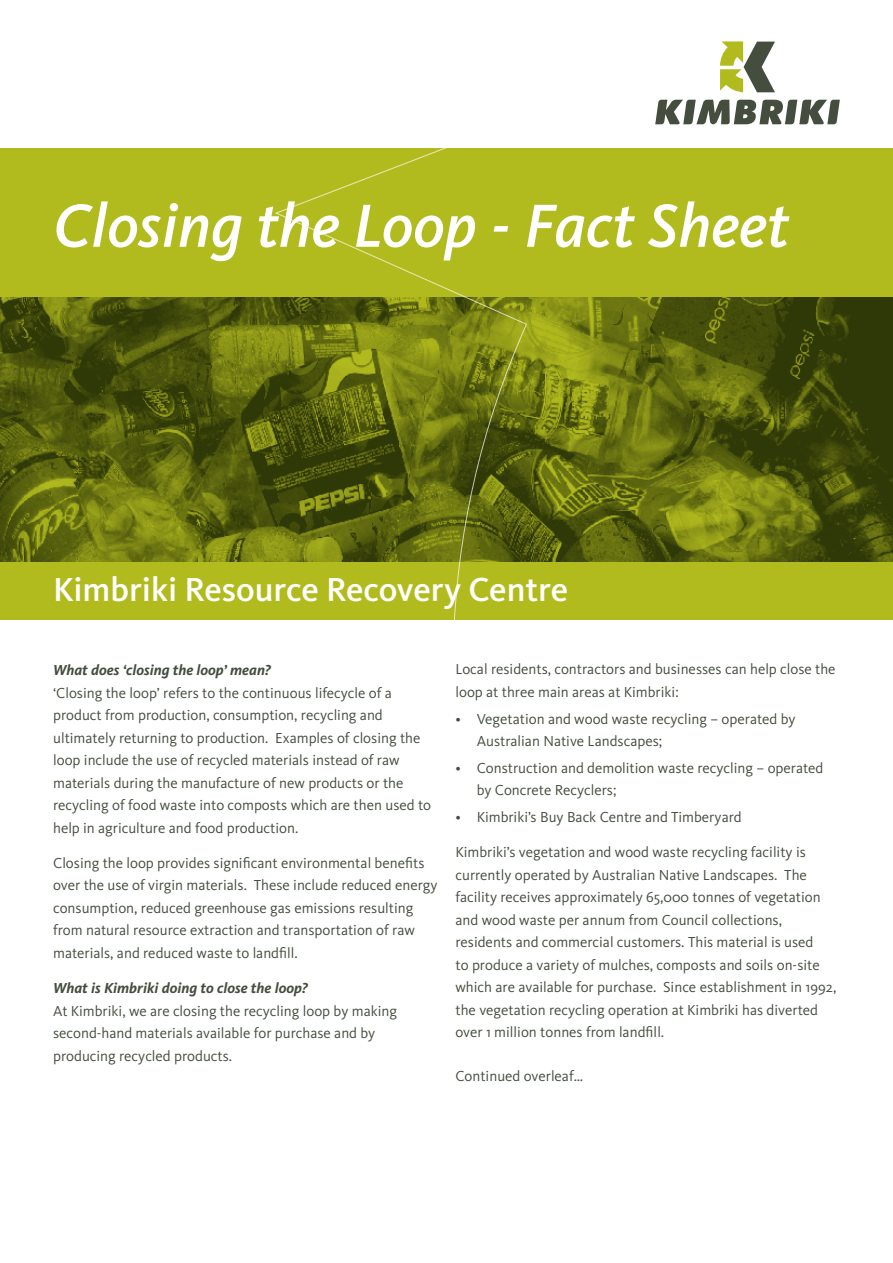
<style>
.page{position:relative;width:893px;height:1263px;background:#fff}
.page>*{position:absolute;margin:0;border:0;box-sizing:border-box;transform-origin:0 0}
.t1{font:italic 500 63px "Kievit";color:#fff}
.t2{font:500 34.5px "Kievit";color:#fff}
.t3{font:15px/22.5px "Kievit";color:#444d3e}
.t4{font:italic 700 15px "Kievit";color:#444d3e}
</style>
<div class="page">
<svg style="left:0;top:149px;width:274px;height:471px;background:#808915"></svg>
<svg style="left:274px;top:99px;width:619px;height:521px;background:#8c9528"></svg>
<svg style="left:655px;top:100px;width:185px;height:24px"></svg>
<svg style="left:720px;top:41px;width:55px;height:52px"></svg>
<h1 class="t1" style="left:53px;top:188px;width:737px">Closing the Loop - Fact Sheet</h1>
<h2 class="t2" style="left:53px;top:569px;width:517px">Kimbriki Resource Recovery Centre</h2>
<p class="t4" style="left:53px;top:661px;width:219px">What does ‘closing the loop’ mean?</p>
<p class="t3" style="left:53px;top:681px;width:379px">‘Closing the loop’ refers to the continuous lifecycle of a product from production, consumption, recycling and ultimately returning to production. Examples of closing the loop include the use of recycled materials instead of raw materials during the manufacture of new products or the recycling of food waste into composts which are then used to help in agriculture and food production.</p>
<p class="t3" style="left:53px;top:852px;width:386px">Closing the loop provides significant environmental benefits over the use of virgin materials. These include reduced energy consumption, reduced greenhouse gas emissions resulting from natural resource extraction and transportation of raw materials, and reduced waste to landfill.</p>
<p class="t4" style="left:53px;top:979px;width:256px">What is Kimbriki doing to close the loop?</p>
<p class="t3" style="left:53px;top:999px;width:345px">At Kimbriki, we are closing the recycling loop by making second-hand materials available for purchase and by producing recycled products.</p>
<p class="t3" style="left:455px;top:658px;width:382px">Local residents, contractors and businesses can help close the loop at three main areas at Kimbriki:</p>
<p class="t3" style="left:477px;top:708px;width:320px;text-indent:-21px">• Vegetation and wood waste recycling – operated by<br>Australian Native Landscapes;</p>
<p class="t3" style="left:477px;top:757px;width:348px;text-indent:-21px">• Construction and demolition waste recycling – operated by Concrete Recyclers;</p>
<p class="t3" style="left:455px;top:806px;width:288px">• Kimbriki’s Buy Back Centre and Timberyard</p>
<p class="t3" style="left:455px;top:841px;width:382px">Kimbriki’s vegetation and wood waste recycling facility is currently operated by Australian Native Landscapes. The facility receives approximately 65,000 tonnes of vegetation and wood waste per annum from Council collections, residents and commercial customers. This material is used<br>to produce a variety of mulches, composts and soils on-site which are available for purchase. Since establishment in 1992, the vegetation recycling operation at Kimbriki has diverted over 1 million tonnes from landfill.</p>
<p class="t3" style="left:455px;top:1065px;width:129px">Continued overleaf…</p>
</div>
